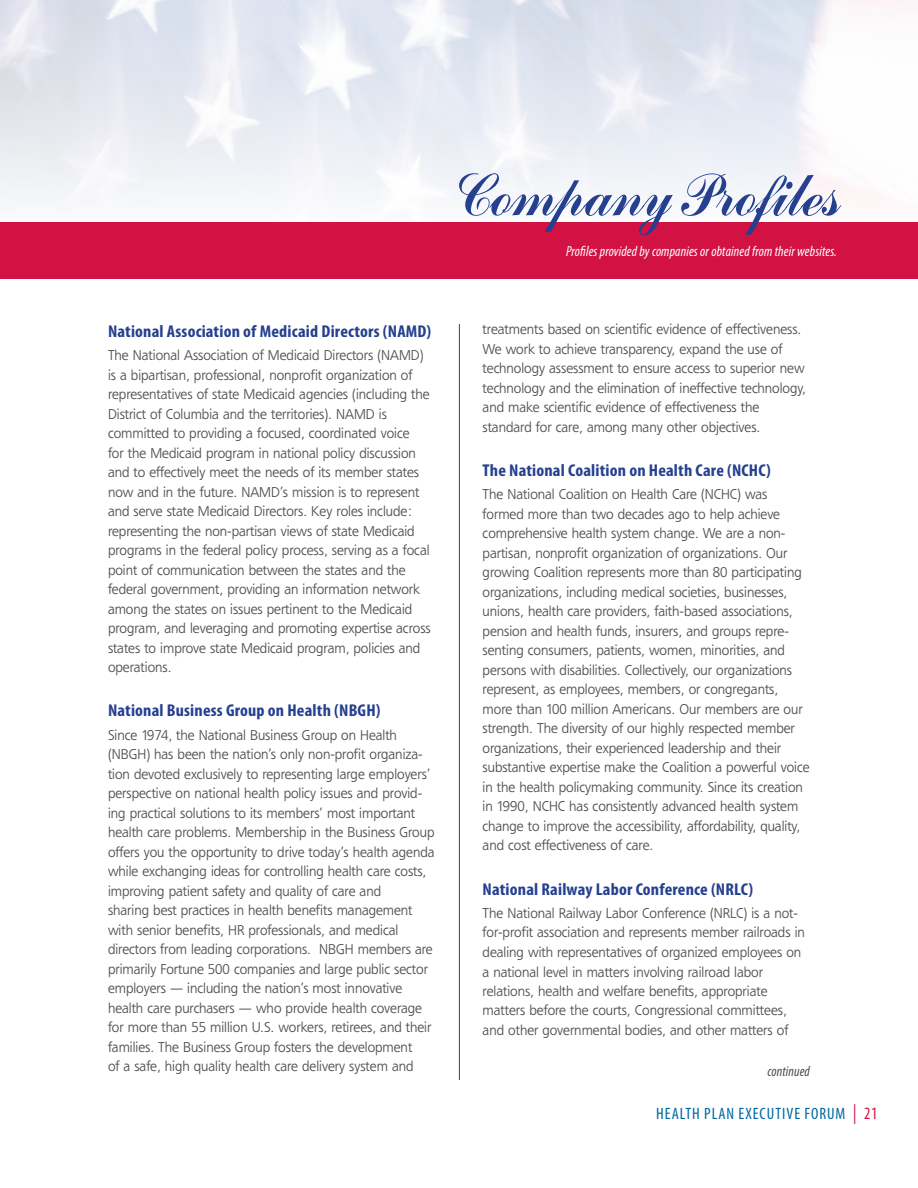
<style>
.page{position:relative;width:918px;height:1188px;background:#fff}
.page>*{position:absolute;margin:0;border:0;box-sizing:border-box;transform-origin:0 0}
.t1{font:60px "IRIS";color:#25408f}
.t2{font:700 condensed 17.1px "Myriad Pro";letter-spacing:.01em;color:#25408f;scale:1.06 1}
.t3{font:condensed 16.5px "Myriad Pro";letter-spacing:.06em;color:#0068a3}
.t4{font:italic condensed 14.55px "Myriad Pro";letter-spacing:.01em;color:#fff;scale:.96 1}
.t5{font:italic condensed 14.55px "Myriad Pro";letter-spacing:.01em;color:#4d4d4f;scale:.96 1}
.t6{font:300 14.1px/19.5px "Freeborn SB";color:#4d4d4f;scale:.96 1}
.s1{font-size:19.8px;color:#d21242}
.s2{font-size:17.4px;color:#d21242}
</style>
<div class="page">
<img style="left:0;top:0;width:918px;height:223px">
<div style="left:0;top:223px;width:918px;height:56px;background:#d21242"></div>
<hr style="left:459px;top:324px;width:1px;height:756px;background:#25408f">
<h1 class="t1" style="left:449px;top:164px;width:390px">Company Profiles</h1>
<p class="t4" style="left:566px;top:243px;width:284px">Profiles provided by companies or obtained from their websites.</p>
<p class="t2" style="left:108px;top:320px;width:306px">National Association of Medicaid Directors (NAMD)</p>
<p class="t6" style="left:108px;top:345px;width:338px">The National Association of Medicaid Directors (NAMD) is a bipartisan, professional, nonprofit organization of representatives of state Medicaid agencies (including the District of Columbia and the territories). NAMD is committed to providing a focused, coordinated voice<br>for the Medicaid program in national policy discussion and to effectively meet the needs of its member states now and in the future. NAMD’s mission is to represent and serve state Medicaid Directors. Key roles include: representing the non-partisan views of state Medicaid programs in the federal policy process, serving as a focal point of communication between the states and the federal government, providing an information network among the states on issues pertinent to the Medicaid program, and leveraging and promoting expertise across states to improve state Medicaid program, policies and operations.</p>
<p class="t2" style="left:108px;top:700px;width:259px">National Business Group on Health (NBGH)</p>
<p class="t6" style="left:108px;top:725px;width:342px">Since 1974, the National Business Group on Health (NBGH) has been the nation’s only non-profit organiza&shy;tion devoted exclusively to representing large employers’ perspective on national health policy issues and provid&shy;ing practical solutions to its members’ most important health care problems. Membership in the Business Group offers you the opportunity to drive today’s health agenda while exchanging ideas for controlling health care costs, improving patient safety and quality of care and<br>sharing best practices in health benefits management with senior benefits, HR professionals, and medical directors from leading corporations. NBGH members are primarily Fortune 500 companies and large public sector employers — including the nation’s most innovative health care purchasers — who provide health coverage for more than 55 million U.S. workers, retirees, and their families. The Business Group fosters the development<br>of a safe, high quality health care delivery system and</p>
<p class="t6" style="left:483px;top:320px;width:338px">treatments based on scientific evidence of effectiveness.<br>We work to achieve transparency, expand the use of technology assessment to ensure access to superior new technology and the elimination of ineffective technology, and make scientific evidence of effectiveness the standard for care, among many other objectives.</p>
<p class="t2" style="left:483px;top:460px;width:273px">The National Coalition on Health Care (NCHC)</p>
<p class="t6" style="left:483px;top:485px;width:342px">The National Coalition on Health Care (NCHC) was formed more than two decades ago to help achieve comprehensive health system change. We are a non&shy;partisan, nonprofit organization of organizations. Our growing Coalition represents more than 80 participating organizations, including medical societies, businesses, unions, health care providers, faith-based associations, pension and health funds, insurers, and groups repre&shy;senting consumers, patients, women, minorities, and persons with disabilities. Collectively, our organizations represent, as employees, members, or congregants, more than 100 million Americans. Our members are our strength. The diversity of our highly respected member organizations, their experienced leadership and their substantive expertise make the Coalition a powerful voice in the health policymaking community. Since its creation in 1990, NCHC has consistently advanced health system change to improve the accessibility, affordability, quality, and cost effectiveness of care.</p>
<p class="t2" style="left:483px;top:878px;width:257px">National Railway Labor Conference (NRLC)</p>
<p class="t6" style="left:483px;top:903px;width:337px">The National Railway Labor Conference (NRLC) is a not&shy;for-profit association and represents member railroads in dealing with representatives of organized employees on a national level in matters involving railroad labor relations, health and welfare benefits, appropriate matters before the courts, Congressional committees, and other governmental bodies, and other matters of</p>
<p class="t5" style="left:767px;top:1063px;width:46px">continued</p>
<p class="t3" style="left:656px;top:1104px;width:223px">HEALTH PLAN EXECUTIVE FORUM <span class="s1">|</span> <span class="s2">21</span></p>
</div>
